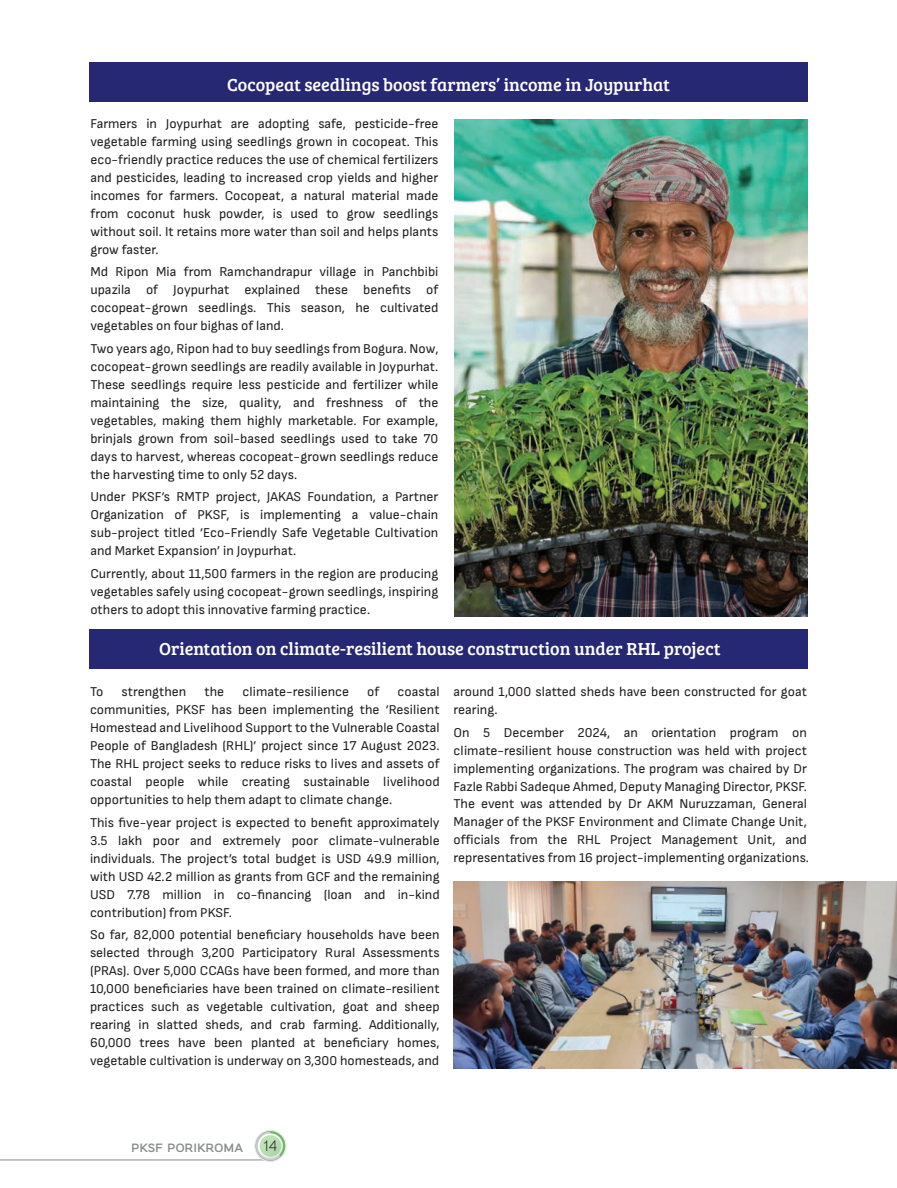
<style>
.page{position:relative;width:897px;height:1188px;background:#fff}
.page>*{position:absolute;margin:0;border:0;box-sizing:border-box;transform-origin:0 0}
.t1{font:18px "Bree Serif";color:#fff}
.t2{font:13.5px/18px "Sofia Sans";color:#231f20;text-align:justify}
.t3{font:700 12px "Salma Alfasans";letter-spacing:-.07em;color:#8a8c8f}
.s1{font-weight:300;font-size:15px;color:#231f20}
</style>
<div class="page">
<div style="left:89px;top:629px;width:718px;height:39px;background:#272873"></div>
<div style="left:89px;top:63px;width:718px;height:39px;background:#272873"></div>
<img style="left:454px;top:119px;width:353px;height:497px">
<img style="left:454px;top:882px;width:442px;height:187px">
<hr style="left:0;top:1160px;width:269px;height:1px;background:#8a8c8f">
<svg style="left:254px;top:1130px;width:32px;height:32px"></svg>
<svg style="left:255px;top:1131px;width:30px;height:30px"></svg>
<svg style="left:255px;top:1131px;width:26px;height:30px"></svg>
<svg style="left:258px;top:1133px;width:25px;height:25px"></svg>
<svg style="left:259px;top:1135px;width:22px;height:22px"></svg>
<h1 class="t1" style="left:227px;top:71px;width:444px">Cocopeat seedlings boost farmers’ income in Joypurhat</h1>
<p class="t2" style="left:90px;top:114px;width:349px">Farmers in Joypurhat are adopting safe, pesticide-free vegetable farming using seedlings grown in cocopeat. This eco-friendly practice reduces the use of chemical fertilizers and pesticides, leading to increased crop yields and higher incomes for farmers. Cocopeat, a natural material made from coconut husk powder, is used to grow seedlings without soil. It retains more water than soil and helps plants grow faster.</p>
<p class="t2" style="left:90px;top:263px;width:349px">Md Ripon Mia from Ramchandrapur village in Panchbibi upazila of Joypurhat explained these benefits of cocopeat-grown seedlings. This season, he cultivated vegetables on four bighas of land.</p>
<p class="t2" style="left:90px;top:339px;width:349px">Two years ago, Ripon had to buy seedlings from Bogura. Now, cocopeat-grown seedlings are readily available in Joypurhat.<br>These seedlings require less pesticide and fertilizer while maintaining the size, quality, and freshness of the vegetables, making them highly marketable. For example, brinjals grown from soil-based seedlings used to take 70 days to harvest, whereas cocopeat-grown seedlings reduce the harvesting time to only 52 days.</p>
<p class="t2" style="left:90px;top:488px;width:349px">Under PKSF’s RMTP project, JAKAS Foundation, a Partner Organization of PKSF, is implementing a value-chain sub-project titled ‘Eco-Friendly Safe Vegetable Cultivation and Market Expansion’ in Joypurhat.</p>
<p class="t2" style="left:90px;top:564px;width:349px">Currently, about 11,500 farmers in the region are producing vegetables safely using cocopeat-grown seedlings, inspiring others to adopt this innovative farming practice.</p>
<h1 class="t1" style="left:159px;top:636px;width:563px">Orientation on climate-resilient house construction under RHL project</h1>
<p class="t2" style="left:90px;top:683px;width:15px">To</p>
<p class="t2" style="left:121px;top:683px;width:66px">strengthen</p>
<p class="t2" style="left:204px;top:683px;width:21px">the</p>
<p class="t2" style="left:242px;top:683px;width:108px">climate-resilience</p>
<p class="t2" style="left:367px;top:683px;width:14px">of</p>
<p class="t2" style="left:90px;top:683px;width:351px;text-indent:307px">coastal communities, PKSF has been implementing the ‘Resilient Homestead and Livelihood Support to the Vulnerable Coastal People of Bangladesh (RHL)’ project since 17 August 2023.<br>The RHL project seeks to reduce risks to lives and assets of coastal people while creating sustainable livelihood opportunities to help them adapt to climate change.</p>
<p class="t2" style="left:90px;top:813px;width:351px">This five-year project is expected to benefit approximately 3.5 lakh poor and extremely poor climate-vulnerable individuals. The project’s total budget is USD 49.9 million, with USD 42.2 million as grants from GCF and the remaining USD 7.78 million in co-financing (loan and in-kind contribution) from PKSF.</p>
<p class="t2" style="left:90px;top:926px;width:351px">So far, 82,000 potential beneficiary households have been selected through 3,200 Participatory Rural Assessments (PRAs). Over 5,000 CCAGs have been formed, and more than 10,000 beneficiaries have been trained on climate-resilient practices such as vegetable cultivation, goat and sheep rearing in slatted sheds, and crab farming. Additionally, 60,000 trees have been planted at beneficiary homes, vegetable cultivation is underway on 3,300 homesteads, and</p>
<p class="t2" style="left:453px;top:683px;width:355px">around 1,000 slatted sheds have been constructed for goat rearing.</p>
<p class="t2" style="left:453px;top:723px;width:357px;text-align:left">On 5 December 2024, an orientation program on climate-resilient house construction was held with project implementing organizations. The program was chaired by Dr Fazle Rabbi Sadeque Ahmed, Deputy Managing Director, PKSF.<br>The event was attended by Dr AKM Nuruzzaman, General Manager of the PKSF Environment and Climate Change Unit, officials from the RHL Project Management Unit, and representatives from 16 project-implementing organizations.</p>
<p class="t3" style="left:131px;top:1141px;width:148px">PKSF PORIKROMA <span class="s1">14</span></p>
</div>
